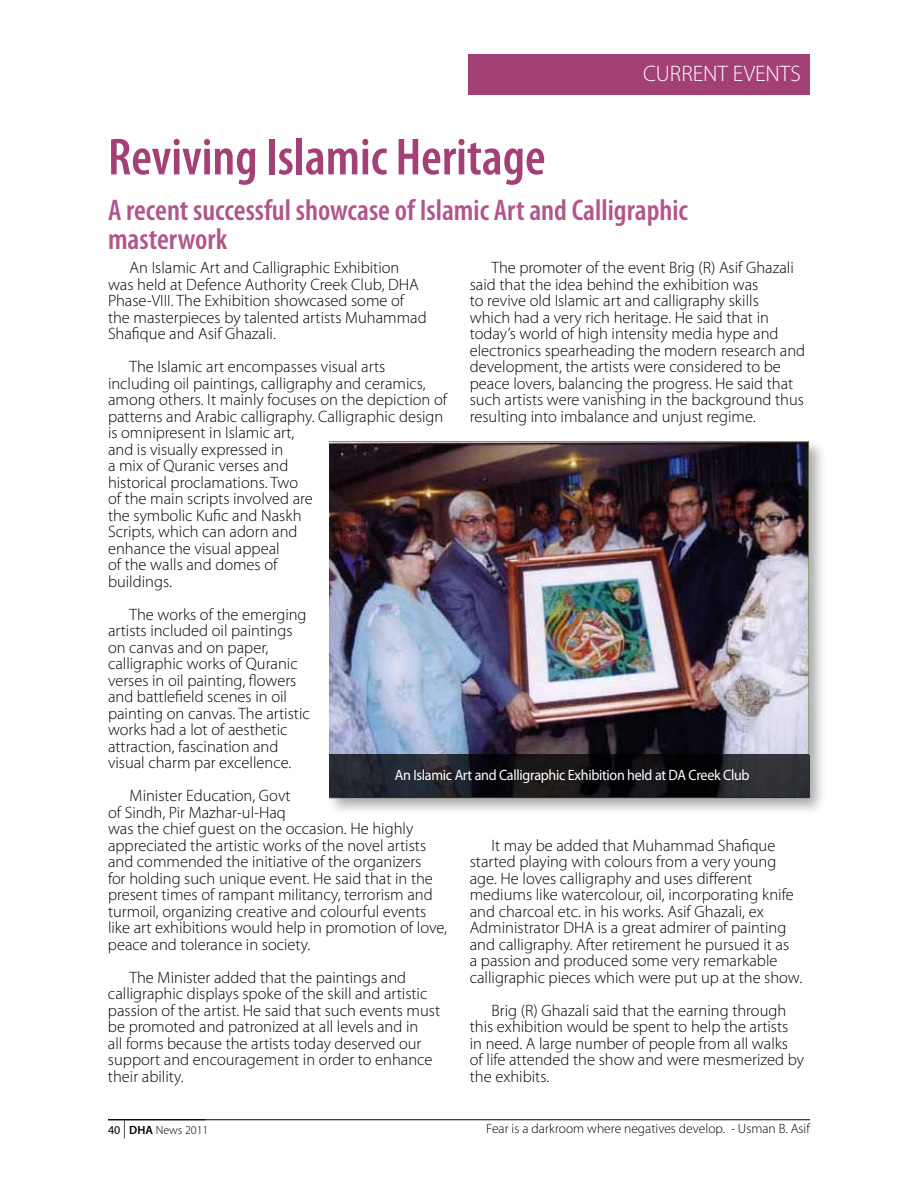
<style>
.page{position:relative;width:918px;height:1188px;background:#fff}
.page>*{position:absolute;margin:0;border:0;box-sizing:border-box;transform-origin:0 0}
.t1{font:600 condensed 52.5px "Myriad Pro";color:#a34176}
.t2{font:600 condensed 30px/28.5px "Myriad Pro";color:#b1558a}
.t3{font:300 22.5px "Myriad Pro";color:#fff}
.t4{font:300 16.5px/16.5px "Myriad Pro";color:#000}
.t5{font:15px "Myriad Pro";letter-spacing:-.02em;color:#fff;scale:.94 1}
.t6{font:300 13.5px "Myriad Pro";color:#000}
.t7{font:300 12px "Myriad Pro";color:#000}
.s1{font-weight:400}
.s2{font-size:18px}
.s3{font-weight:600}
</style>
<div class="page">
<div style="left:469px;top:54px;width:341px;height:40px;background:#a34176"></div>
<hr style="left:108px;top:1119px;width:702px;height:1px;background:#000">
<img style="left:329px;top:441px;width:493px;height:370px">
<img style="left:329px;top:442px;width:479px;height:313px">
<img style="left:329px;top:755px;width:481px;height:43px">
<img style="left:329px;top:755px;width:479px;height:42px">
<h3 class="t3" style="left:643px;top:60px;width:159px">CURRENT EVENTS</h3>
<h1 class="t1" style="left:108px;top:125px;width:439px">Reviving Islamic Heritage</h1>
<h2 class="t2" style="left:108px;top:196px;width:581px">A recent successful showcase of Islamic Art and Calligraphic masterwork</h2>
<p class="t4" style="left:108px;top:259px;width:320px;text-indent:22px">An Islamic Art and Calligraphic Exhibition was held at Defence Authority Creek Club, DHA Phase-VIII. The Exhibition showcased some of the masterpieces by talented artists Muhammad Shafique and Asif Ghazali.</p>
<p class="t4" style="left:108px;top:358px;width:341px;text-indent:22px">The Islamic art encompasses visual arts including oil paintings, calligraphy and ceramics, among others. It mainly focuses on the depiction of patterns and Arabic calligraphy. Calligraphic design is omnipresent in Islamic art,<br>and is visually expressed in<br>a mix of Quranic verses and<br>historical proclamations. Two<br>of the main scripts involved are<br>the symbolic Kufic and Naskh<br>Scripts, which can adorn and<br>enhance the visual appeal<br>of the walls and domes of<br>buildings.</p>
<p class="t4" style="left:108px;top:606px;width:203px;text-indent:22px">The works of the emerging artists included oil paintings on canvas and on paper, calligraphic works of Quranic verses in oil painting, flowers and battlefield scenes in oil painting on canvas. The artistic works had a lot of aesthetic attraction, fascination and visual charm par excellence.</p>
<p class="t4" style="left:108px;top:787px;width:341px;text-indent:22px">Minister Education, Govt<br>of Sindh, Pir Mazhar-ul-Haq<br>was the chief guest on the occasion. He highly appreciated the artistic works of the novel artists and commended the initiative of the organizers<br>for holding such unique event. He said that in the present times of rampant militancy, terrorism and turmoil, organizing creative and colourful events like art exhibitions would help in promotion of love, peace and tolerance in society.</p>
<p class="t4" style="left:108px;top:969px;width:334px;text-indent:22px">The Minister added that the paintings and calligraphic displays spoke of the skill and artistic passion of the artist. He said that such events must be promoted and patronized at all levels and in<br>all forms because the artists today deserved our support and encouragement in order to enhance their ability.</p>
<p class="t4" style="left:470px;top:259px;width:337px;text-indent:22px">The promoter of the event Brig (R) Asif Ghazali said that the idea behind the exhibition was<br>to revive old Islamic art and calligraphy skills<br>which had a very rich heritage. He said that in today’s world of high intensity media hype and electronics spearheading the modern research and development, the artists were considered to be peace lovers, balancing the progress. He said that such artists were vanishing in the background thus resulting into imbalance and unjust regime.</p>
<p class="t5" style="left:395px;top:765px;width:379px">An Islamic Art and Calligraphic Exhibition held at DA Creek Club</p>
<p class="t4" style="left:470px;top:837px;width:334px;text-indent:22px">It may be added that Muhammad Shafique started playing with colours from a very young age. He loves calligraphy and uses different mediums like watercolour, oil, incorporating knife and charcoal etc. in his works. Asif Ghazali, ex Administrator DHA is a great admirer of painting and calligraphy. After retirement he pursued it as<br>a passion and produced some very remarkable calligraphic pieces which were put up at the show.</p>
<p class="t4" style="left:470px;top:1002px;width:336px;text-indent:22px">Brig (R) Ghazali said that the earning through this exhibition would be spent to help the artists in need. A large number of people from all walks of life attended the show and were mesmerized by the exhibits.</p>
<p class="t7" style="left:108px;top:1122px;width:102px"><span class="s1">40</span> <span class="s2">|</span> <span class="s3">DHA</span> News 2011</p>
<p class="t6" style="left:486px;top:1120px;width:325px">Fear is a darkroom where negatives develop. - Usman B. Asif</p>
</div>
